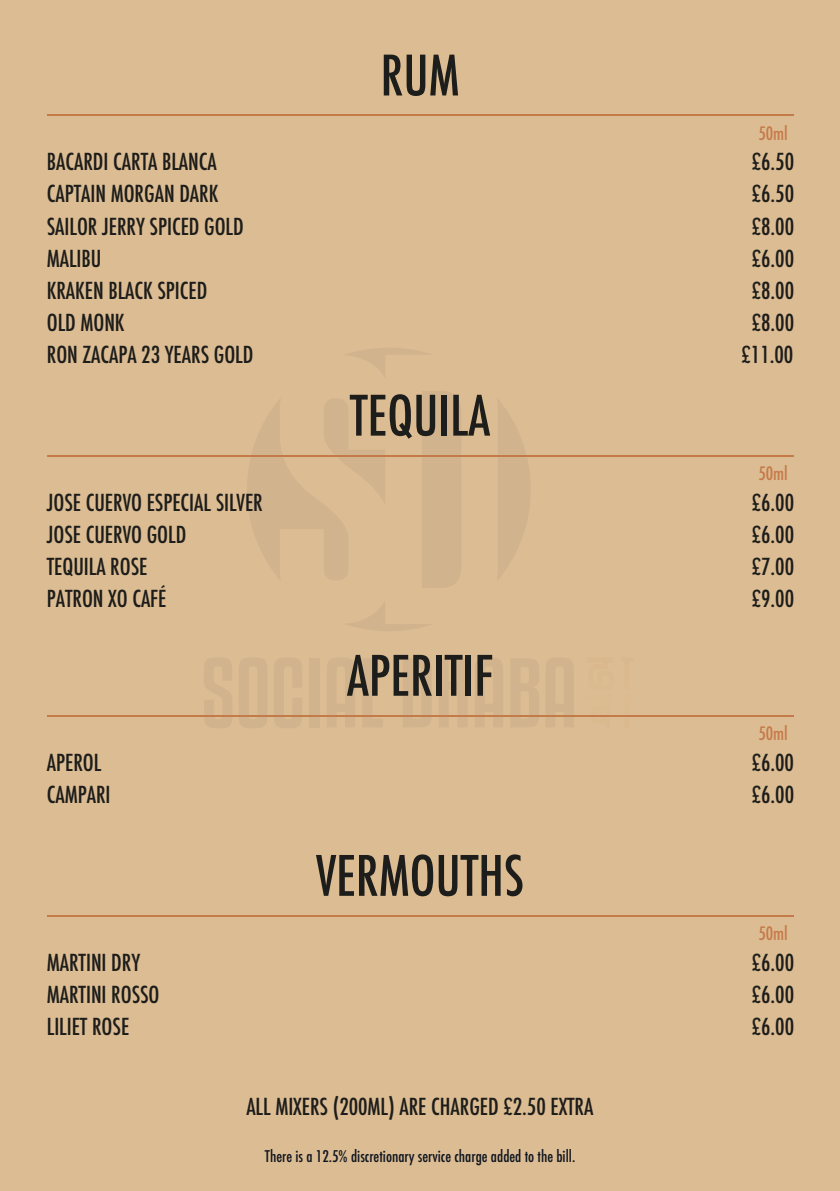
<style>
.page{position:relative;width:840px;height:1191px;background:#fff}
.page>*{position:absolute;margin:0;border:0;box-sizing:border-box;transform-origin:0 0}
.t1{font:500 condensed 54.2px "Futura";color:#1d1d1b}
.t2{font:500 condensed 22.8px "Futura";color:#1d1d1b}
.t3{font:500 condensed 18px "Futura";color:#c57a4a}
.t4{font:500 condensed 15.6px "Futura";color:#0f1621}
</style>
<div class="page">
<div style="left:0;top:0;width:839px;height:1191px;background:#dcbc92"></div>
<svg style="left:347px;top:602px;width:83px;height:29px"></svg>
<svg style="left:247px;top:399px;width:138px;height:181px"></svg>
<svg style="left:346px;top:348px;width:82px;height:29px"></svg>
<svg style="left:496px;top:400px;width:34px;height:179px"></svg>
<div style="left:421px;top:391px;width:40px;height:197px;background:#d1b38d"></div>
<svg style="left:204px;top:658px;width:28px;height:70px"></svg>
<svg style="left:238px;top:658px;width:29px;height:70px"></svg>
<svg style="left:274px;top:658px;width:28px;height:70px"></svg>
<div style="left:309px;top:658px;width:10px;height:69px;background:#d1b38d"></div>
<svg style="left:326px;top:658px;width:29px;height:69px"></svg>
<svg style="left:362px;top:659px;width:20px;height:68px"></svg>
<svg style="left:402px;top:659px;width:29px;height:68px"></svg>
<svg style="left:438px;top:659px;width:29px;height:68px"></svg>
<svg style="left:474px;top:658px;width:29px;height:69px"></svg>
<svg style="left:510px;top:659px;width:29px;height:68px"></svg>
<svg style="left:545px;top:658px;width:28px;height:69px"></svg>
<svg style="left:620px;top:716px;width:13px;height:1px"></svg>
<svg style="left:585px;top:716px;width:28px;height:1px"></svg>
<hr style="left:47px;top:115px;width:746px;height:1px;background:#c57a4a">
<hr style="left:47px;top:455px;width:746px;height:1px;background:#c57a4a">
<hr style="left:47px;top:715px;width:746px;height:1px;background:#c57a4a">
<hr style="left:47px;top:915px;width:746px;height:1px;background:#c57a4a">
<h1 class="t1" style="left:380px;top:41px;width:80px">RUM</h1>
<p class="t3" style="left:758px;top:122px;width:31px">50ml</p>
<p class="t2" style="left:47px;top:147px;width:171px">BACARDI CARTA BLANCA</p>
<p class="t2" style="left:751px;top:147px;width:44px">£6.50</p>
<p class="t2" style="left:47px;top:179px;width:173px">CAPTAIN MORGAN DARK</p>
<p class="t2" style="left:751px;top:179px;width:44px">£6.50</p>
<p class="t2" style="left:47px;top:211px;width:198px">SAILOR JERRY SPICED GOLD</p>
<p class="t2" style="left:751px;top:211px;width:44px">£8.00</p>
<p class="t2" style="left:47px;top:243px;width:56px">MALIBU</p>
<p class="t2" style="left:751px;top:243px;width:44px">£6.00</p>
<p class="t2" style="left:47px;top:275px;width:162px">KRAKEN BLACK SPICED</p>
<p class="t2" style="left:751px;top:275px;width:44px">£8.00</p>
<p class="t2" style="left:47px;top:307px;width:79px">OLD MONK</p>
<p class="t2" style="left:751px;top:307px;width:44px">£8.00</p>
<p class="t2" style="left:47px;top:339px;width:208px">RON ZACAPA 23 YEARS GOLD</p>
<p class="t2" style="left:741px;top:339px;width:53px">£11.00</p>
<h1 class="t1" style="left:349px;top:381px;width:142px">TEQUILA</h1>
<p class="t3" style="left:758px;top:462px;width:31px">50ml</p>
<p class="t2" style="left:47px;top:487px;width:217px">JOSE CUERVO ESPECIAL SILVER</p>
<p class="t2" style="left:751px;top:487px;width:44px">£6.00</p>
<p class="t2" style="left:47px;top:519px;width:141px">JOSE CUERVO GOLD</p>
<p class="t2" style="left:751px;top:519px;width:44px">£6.00</p>
<p class="t2" style="left:47px;top:551px;width:102px">TEQUILA ROSE</p>
<p class="t2" style="left:751px;top:551px;width:44px">£7.00</p>
<p class="t2" style="left:47px;top:583px;width:121px">PATRON XO CAFÉ</p>
<p class="t2" style="left:751px;top:583px;width:44px">£9.00</p>
<h1 class="t1" style="left:346px;top:641px;width:148px">APERITIF</h1>
<p class="t3" style="left:758px;top:722px;width:31px">50ml</p>
<p class="t2" style="left:47px;top:747px;width:56px">APEROL</p>
<p class="t2" style="left:751px;top:747px;width:44px">£6.00</p>
<p class="t2" style="left:47px;top:779px;width:65px">CAMPARI</p>
<p class="t2" style="left:751px;top:779px;width:44px">£6.00</p>
<h1 class="t1" style="left:316px;top:841px;width:209px">VERMOUTHS</h1>
<p class="t3" style="left:758px;top:922px;width:31px">50ml</p>
<p class="t2" style="left:47px;top:947px;width:95px">MARTINI DRY</p>
<p class="t2" style="left:751px;top:947px;width:44px">£6.00</p>
<p class="t2" style="left:47px;top:979px;width:114px">MARTINI ROSSO</p>
<p class="t2" style="left:751px;top:979px;width:44px">£6.00</p>
<p class="t2" style="left:47px;top:1011px;width:84px">LILIET ROSE</p>
<p class="t2" style="left:751px;top:1011px;width:44px">£6.00</p>
<p class="t2" style="left:246px;top:1092px;width:348px">ALL MIXERS (200ML) ARE CHARGED £2.50 EXTRA</p>
<p class="t4" style="left:265px;top:1146px;width:311px">There is a 12.5% discretionary service charge added to the bill.</p>
</div>
